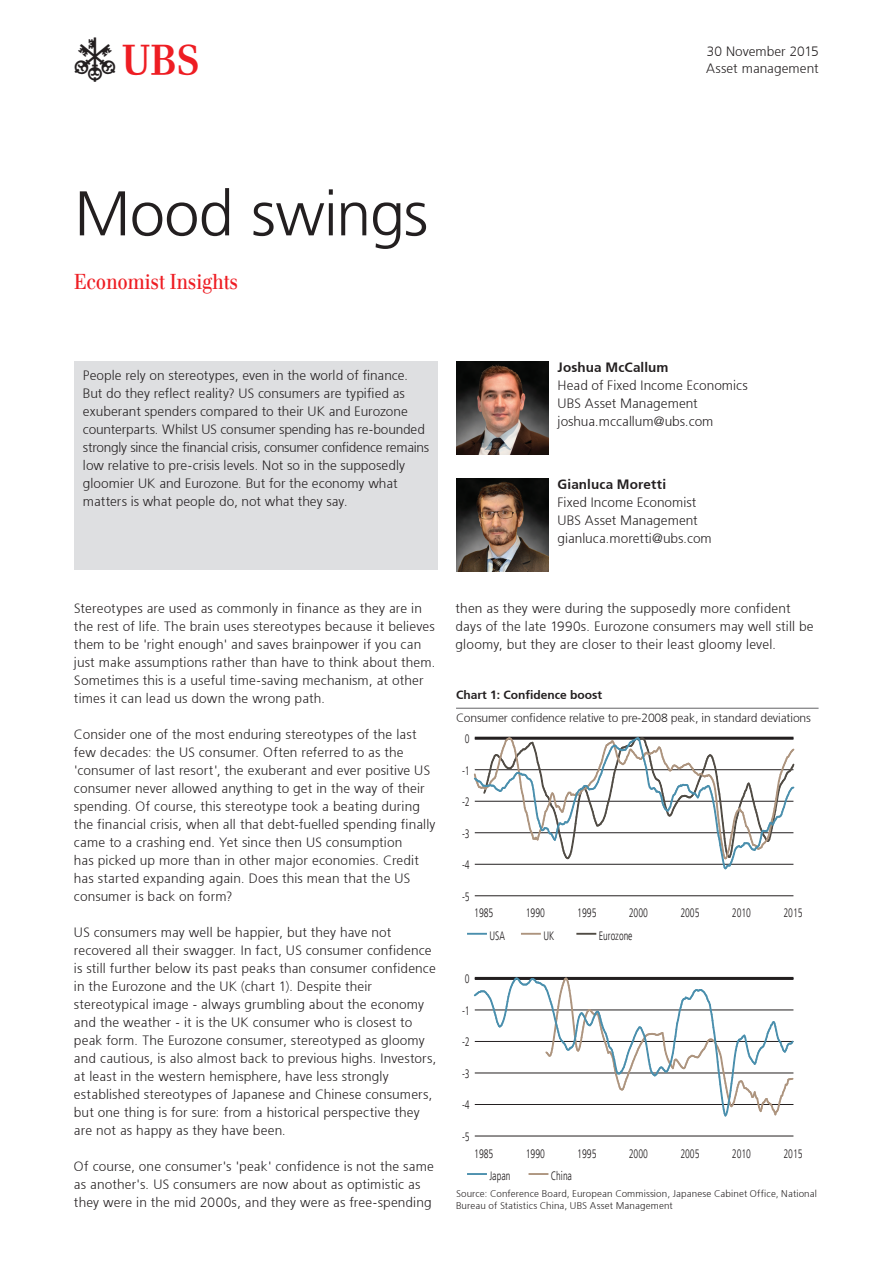
<style>
.page{position:relative;width:893px;height:1263px;background:#fff}
.page>*{position:absolute;margin:0;border:0;box-sizing:border-box;transform-origin:0 0}
.t1{font:300 63px "Frutiger 45";letter-spacing:-.01em;color:#231f20}
.t2{font:44.55px "UB Ssemiextra";color:#231f20}
.t3{font:21px "UBS Headline";color:#ee1d23}
.t4{font:300 13.5px/18px "Frutiger 45";letter-spacing:.01em;color:#231f20}
.t5{font:300 13.5px "Frutiger 45";letter-spacing:.01em;color:#231f20}
.t6{font:12.15px "Frutiger 47 Light CN";color:#231f20;scale:.83 1}
.t7{font:300 12px "Frutiger 45";letter-spacing:-.01em;color:#231f20}
.t8{font:300 12px "Frutiger 45";color:#231f20}
.t9{font:300 9.75px/12.8px "Frutiger 45";letter-spacing:.015em;color:#231f20}
.s1{font-size:30.75px;color:#ee1d23}
</style>
<div class="page">
<img style="left:456px;top:362px;width:93px;height:92px">
<img style="left:456px;top:479px;width:93px;height:92px">
<div style="left:74px;top:361px;width:364px;height:209px;background:#dedfe1"></div>
<hr style="left:456px;top:708px;width:363px;height:1px;background:#636366">
<hr style="left:475px;top:895px;width:318px;height:1px;background:#231f20">
<hr style="left:576px;top:933px;width:20px;height:2px;background:#504b44">
<hr style="left:521px;top:933px;width:20px;height:2px;background:#ad947e">
<hr style="left:467px;top:933px;width:20px;height:2px;background:#4a8fad">
<svg style="left:474px;top:736px;width:321px;height:134px"></svg>
<hr style="left:475px;top:1136px;width:318px;height:1px;background:#231f20">
<hr style="left:528px;top:1173px;width:20px;height:2px;background:#ad947e">
<hr style="left:467px;top:1173px;width:20px;height:2px;background:#4a8fad">
<svg style="left:474px;top:976px;width:320px;height:141px"></svg>
<h2 class="t2" style="left:75px;top:37px;width:125px">a<span class="s1">b</span></h2>
<p class="t4" style="left:706px;top:43px;width:114px;line-height:17.2px">30 November 2015<br>Asset management</p>
<h1 class="t1" style="left:74px;top:177px;width:355px">Mood swings</h1>
<h3 class="t3" style="left:74px;top:269px;width:165px">Economist Insights</h3>
<p class="t4" style="left:83px;top:366px;width:348px">People rely on stereotypes, even in the world of finance.<br>But do they reflect reality? US consumers are typified as exuberant spenders compared to their UK and Eurozone counterparts. Whilst US consumer spending has re-bounded strongly since the financial crisis, consumer confidence remains low relative to pre-crisis levels. Not so in the supposedly gloomier UK and Eurozone. But for the economy what matters is what people do, not what they say.</p>
<p class="t5" style="left:558px;top:359px;width:112px">Joshua McCallum</p>
<p class="t4" style="left:558px;top:376px;width:192px">Head of Fixed Income Economics<br>UBS Asset Management joshua.mccallum@ubs.com</p>
<p class="t5" style="left:558px;top:476px;width:110px">Gianluca Moretti</p>
<p class="t4" style="left:558px;top:493px;width:156px">Fixed Income Economist<br>UBS Asset Management gianluca.moretti@ubs.com</p>
<p class="t4" style="left:74px;top:599px;width:363px">Stereotypes are used as commonly in finance as they are in the rest of life. The brain uses stereotypes because it believes them to be 'right enough' and saves brainpower if you can just make assumptions rather than have to think about them.<br>Sometimes this is a useful time-saving mechanism, at other times it can lead us down the wrong path.</p>
<p class="t4" style="left:74px;top:725px;width:363px">Consider one of the most enduring stereotypes of the last few decades: the US consumer. Often referred to as the 'consumer of last resort', the exuberant and ever positive US consumer never allowed anything to get in the way of their spending. Of course, this stereotype took a beating during the financial crisis, when all that debt-fuelled spending finally came to a crashing end. Yet since then US consumption<br>has picked up more than in other major economies. Credit has started expanding again. Does this mean that the US consumer is back on form?</p>
<p class="t4" style="left:74px;top:923px;width:364px">US consumers may well be happier, but they have not recovered all their swagger. In fact, US consumer confidence is still further below its past peaks than consumer confidence in the Eurozone and the UK (chart 1). Despite their stereotypical image - always grumbling about the economy and the weather - it is the UK consumer who is closest to peak form. The Eurozone consumer, stereotyped as gloomy and cautious, is also almost back to previous highs. Investors, at least in the western hemisphere, have less strongly established stereotypes of Japanese and Chinese consumers, but one thing is for sure: from a historical perspective they are not as happy as they have been.</p>
<p class="t4" style="left:74px;top:1157px;width:361px">Of course, one consumer's 'peak' confidence is not the same as another's. US consumers are now about as optimistic as they were in the mid 2000s, and they were as free-spending</p>
<p class="t4" style="left:456px;top:599px;width:360px">then as they were during the supposedly more confident days of the late 1990s. Eurozone consumers may well still be gloomy, but they are closer to their least gloomy level.</p>
<p class="t8" style="left:456px;top:688px;width:148px">Chart 1: Confidence boost</p>
<p class="t7" style="left:456px;top:711px;width:356px">Consumer confidence relative to pre-2008 peak, in standard deviations</p>
<p class="t6" style="left:465px;top:732px;width:7px">0</p>
<p class="t6" style="left:462px;top:763px;width:11px">-1</p>
<p class="t6" style="left:462px;top:795px;width:11px">-2</p>
<p class="t6" style="left:462px;top:826px;width:11px">-3</p>
<p class="t6" style="left:462px;top:858px;width:11px">-4</p>
<p class="t6" style="left:462px;top:889px;width:11px">-5</p>
<p class="t6" style="left:474px;top:906px;width:25px">1985</p>
<p class="t6" style="left:526px;top:906px;width:25px">1990</p>
<p class="t6" style="left:577px;top:906px;width:25px">1995</p>
<p class="t6" style="left:629px;top:906px;width:25px">2000</p>
<p class="t6" style="left:680px;top:906px;width:25px">2005</p>
<p class="t6" style="left:732px;top:906px;width:25px">2010</p>
<p class="t6" style="left:783px;top:906px;width:25px">2015</p>
<p class="t6" style="left:465px;top:972px;width:7px">0</p>
<p class="t6" style="left:462px;top:1003px;width:11px">-1</p>
<p class="t6" style="left:462px;top:1035px;width:11px">-2</p>
<p class="t6" style="left:462px;top:1067px;width:11px">-3</p>
<p class="t6" style="left:462px;top:1098px;width:11px">-4</p>
<p class="t6" style="left:462px;top:1130px;width:11px">-5</p>
<p class="t6" style="left:489px;top:928px;width:20px">USA</p>
<p class="t6" style="left:543px;top:928px;width:14px">UK</p>
<p class="t6" style="left:599px;top:928px;width:42px">Eurozone</p>
<p class="t6" style="left:474px;top:1146px;width:25px">1985</p>
<p class="t6" style="left:526px;top:1146px;width:25px">1990</p>
<p class="t6" style="left:577px;top:1146px;width:25px">1995</p>
<p class="t6" style="left:629px;top:1146px;width:25px">2000</p>
<p class="t6" style="left:680px;top:1146px;width:25px">2005</p>
<p class="t6" style="left:732px;top:1146px;width:25px">2010</p>
<p class="t6" style="left:783px;top:1146px;width:25px">2015</p>
<p class="t6" style="left:489px;top:1169px;width:27px">Japan</p>
<p class="t6" style="left:551px;top:1169px;width:27px">China</p>
<p class="t9" style="left:456px;top:1187px;width:362px">Source: Conference Board, European Commission, Japanese Cabinet Office, National<br>Bureau of Statistics China, UBS Asset Management</p>
</div>
